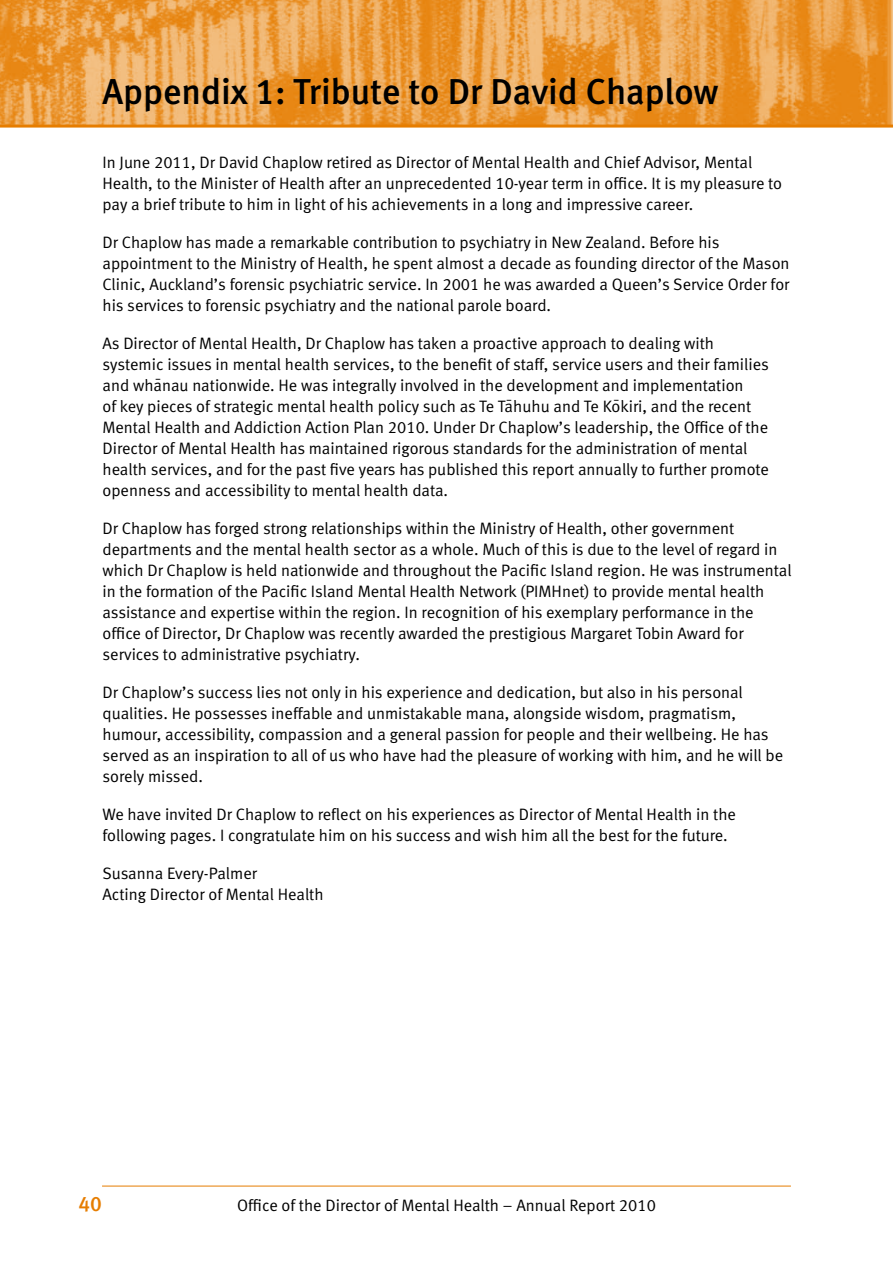
<style>
.page{position:relative;width:893px;height:1263px;background:#fff}
.page>*{position:absolute;margin:0;border:0;box-sizing:border-box;transform-origin:0 0}
.t1{font:36px "Meta Medium LF";color:#000}
.t2{font:21px "Meta Medium LF";color:#e67d00}
.t3{font:16.5px/21px "Meta Normal LF";color:#000}
</style>
<div class="page">
<hr style="left:102px;top:1186px;width:689px;height:1px;background:#e67d00">
<img style="left:0;top:0;width:892px;height:125px">
<hr style="left:0;top:125px;width:893px;height:3px;background:#e67d00">
<h1 class="t1" style="left:102px;top:71px;width:618px">Appendix 1: Tribute to Dr David Chaplow</h1>
<p class="t3" style="left:102px;top:151px;width:681px">In June 2011, Dr David Chaplow retired as Director of Mental Health and Chief Advisor, Mental<br>Health, to the Minister of Health after an unprecedented 10-year term in office. It is my pleasure to pay a brief tribute to him in light of his achievements in a long and impressive career.</p>
<p class="t3" style="left:102px;top:231px;width:689px">Dr Chaplow has made a remarkable contribution to psychiatry in New Zealand. Before his appointment to the Ministry of Health, he spent almost a decade as founding director of the Mason Clinic, Auckland’s forensic psychiatric service. In 2001 he was awarded a Queen’s Service Order for his services to forensic psychiatry and the national parole board.</p>
<p class="t3" style="left:102px;top:332px;width:668px">As Director of Mental Health, Dr Chaplow has taken a proactive approach to dealing with systemic issues in mental health services, to the benefit of staff, service users and their families and wha¯nau nationwide. He was integrally involved in the development and implementation<br>of key pieces of strategic mental health policy such as Te Ta¯huhu and Te Ko¯kiri, and the recent Mental Health and Addiction Action Plan 2010. Under Dr Chaplow’s leadership, the Office of the Director of Mental Health has maintained rigorous standards for the administration of mental health services, and for the past five years has published this report annually to further promote openness and accessibility to mental health data.</p>
<p class="t3" style="left:102px;top:517px;width:691px">Dr Chaplow has forged strong relationships within the Ministry of Health, other government departments and the mental health sector as a whole. Much of this is due to the level of regard in which Dr Chaplow is held nationwide and throughout the Pacific Island region. He was instrumental in the formation of the Pacific Island Mental Health Network (PIMHnet) to provide mental health assistance and expertise within the region. In recognition of his exemplary performance in the office of Director, Dr Chaplow was recently awarded the prestigious Margaret Tobin Award for services to administrative psychiatry.</p>
<p class="t3" style="left:102px;top:681px;width:682px">Dr Chaplow’s success lies not only in his experience and dedication, but also in his personal qualities. He possesses ineffable and unmistakable mana, alongside wisdom, pragmatism, humour, accessibility, compassion and a general passion for people and their wellbeing. He has served as an inspiration to all of us who have had the pleasure of working with him, and he will be sorely missed.</p>
<p class="t3" style="left:102px;top:804px;width:635px">We have invited Dr Chaplow to reflect on his experiences as Director of Mental Health in the following pages. I congratulate him on his success and wish him all the best for the future.</p>
<p class="t3" style="left:102px;top:863px;width:223px">Susanna Every-Palmer<br>Acting Director of Mental Health</p>
<p class="t2" style="left:79px;top:1191px;width:25px">40</p>
<p class="t3" style="left:237px;top:1194px;width:420px">Office of the Director of Mental Health – Annual Report 2010</p>
</div>
